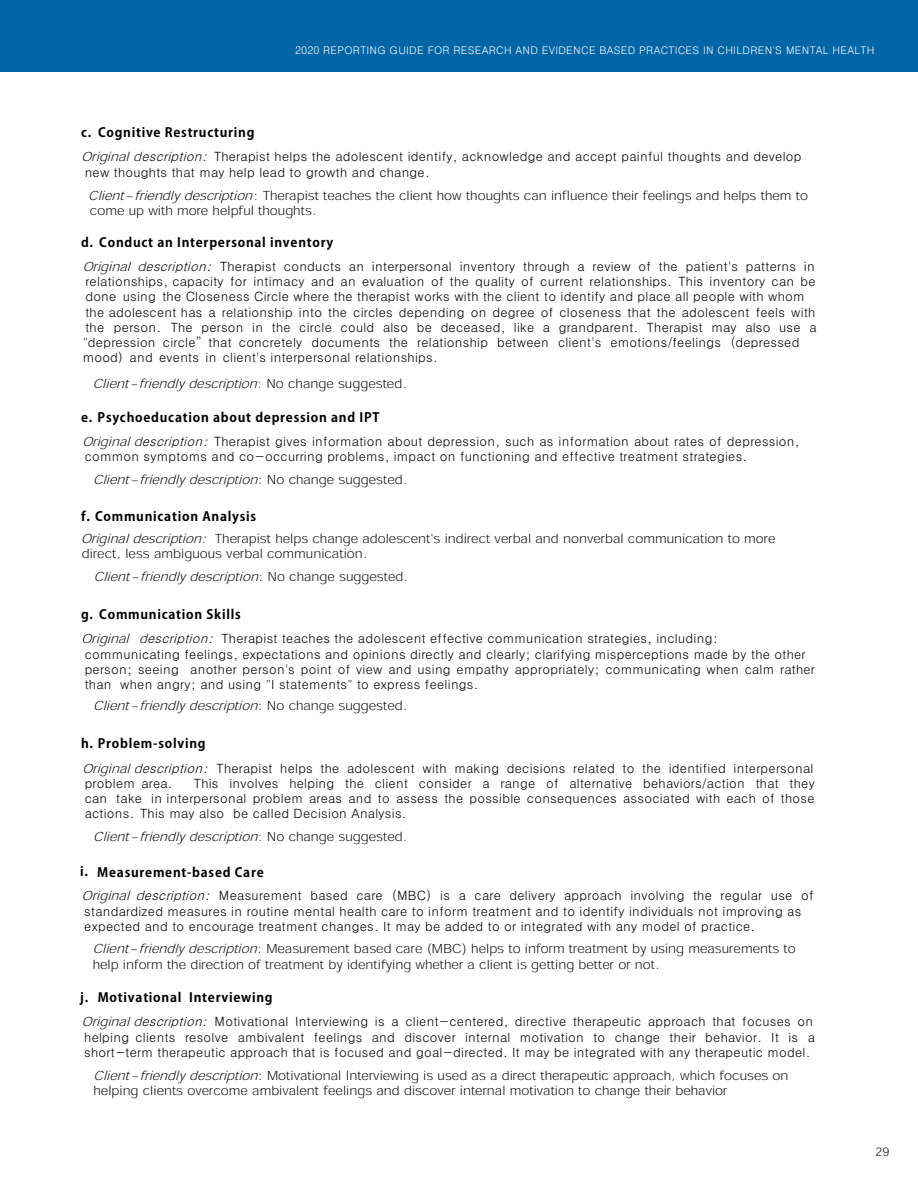
<style>
.page{position:relative;width:918px;height:1188px;background:#fff}
.page>*{position:absolute;margin:0;border:0;box-sizing:border-box;transform-origin:0 0}
.t1{font:300 12.75px/15.3px "Adobe Gothic Std";color:#000}
.t2{font:italic 300 12.75px "Adobe Gothic Std";color:#000}
.t3{font:300 12px "Adobe Gothic Std";color:#000}
.t4{font:300 10.5px "Adobe Gothic Std";color:#fff}
.s1{font-weight:700}
.s2{font-style:italic}
.s3{font-style:normal}
</style>
<div class="page">
<div style="left:0;top:0;width:918px;height:72px;background:#0265a6"></div>
<p class="t4" style="left:295px;top:45px;width:581px">2020 REPORTING GUIDE FOR RESEARCH AND EVIDENCE BASED PRACTICES IN CHILDREN'S MENTAL HEALTH</p>
<p class="t1" style="left:81px;top:121px;width:722px;line-height:24.2px"><span class="s1">c. Cognitive Restructuring<br></span><span class="s2">Originaldescription:</span> Therapist helps the adolescent identify, acknowledge and accept painful thoughts and develop</p>
<p class="t1" style="left:85px;top:161px;width:725px;line-height:22.8px">new thoughts that may help lead to growth and change.<br><span class="s2">Client-friendly description</span>: Therapist teaches the client how thoughts can influence their feelings and helps them to</p>
<p class="t1" style="left:90px;top:202px;width:228px">come up with more helpful thoughts.</p>
<p class="t1" style="left:81px;top:230px;width:736px;line-height:24.2px"><span class="s1">d. Conduct an Interpersonal inventory<br></span><span class="s2">Original description:</span> Therapist conducts an interpersonal inventory through a review of the patient's patterns in</p>
<p class="t1" style="left:83px;top:274px;width:736px">relationships, capacity for intimacy and an evaluation of the quality of current relationships. This inventory can be done using the Closeness Circle where the therapist works with the client to identify and place all people with whom the adolescent has a relationship into the circles depending on degree of closeness that the adolescent feels with the person. The person in the circle could also be deceased, like a grandparent. Therapist may also use a "depression circle”that concretely documents the relationship between client's emotions/feelings (depressed mood) and events in client's interpersonal relationships.</p>
<p class="t2" style="left:93px;top:374px;width:316px">Client-friendly description<span class="s3">: N o c h a n g e s u g g e s t e d .</span></p>
<p class="t1" style="left:81px;top:405px;width:720px;line-height:24.2px"><span class="s1">e. Psychoeducation about depression and IPT<br></span><span class="s2">Originaldescription:</span> Therapist gives information about depression, such as information about rates of depression,</p>
<p class="t1" style="left:93px;top:445px;width:656px;line-height:22.8px;text-indent:-9px">common symptoms and co-occurring problems, impact on functioning and effective treatment strategies.<br><span class="s2">Client-friendly description</span>: N o c h a n g e s u g g e s t e d .</p>
<p class="t1" style="left:81px;top:504px;width:696px;line-height:22px"><span class="s1">f. Communication Analysis<br></span><span class="s2">Originaldescription:</span> Therapist helps change adolescent's indirect verbal and nonverbal communication to more</p>
<p class="t1" style="left:94px;top:541px;width:316px;line-height:22.5px;text-indent:-12px">direct, less ambiguous verbal communication.<br><span class="s2">Client-friendly description</span>: N o c h a n g e s u g g e s t e d .</p>
<p class="t1" style="left:81px;top:602px;width:639px;line-height:24.2px"><span class="s1">g. Communication Skills<br></span><span class="s2">Original description:</span> Therapist teaches the adolescent effective communication strategies, including:</p>
<p class="t1" style="left:85px;top:646px;width:732px">communicating feelings, expectations and opinions directly and clearly; clarifying misperceptions made by the other person; seeing another person's point of view and using empathy appropriately; communicating when calm rather than when angry; and using "I statements" to express feelings.</p>
<p class="t2" style="left:93px;top:697px;width:316px">Client-friendly description<span class="s3">: N o c h a n g e s u g g e s t e d .</span></p>
<p class="t1" style="left:81px;top:732px;width:734px;line-height:24.2px"><span class="s1">h. Problem-solving<br></span><span class="s2">Originaldescription:</span> Therapist helps the adolescent with making decisions related to the identified interpersonal</p>
<p class="t1" style="left:85px;top:776px;width:90px">problem area.</p>
<p class="t1" style="left:85px;top:776px;width:732px;text-align:justify;text-indent:109px">This involves helping the client consider a range of alternative behaviors/action that they can take in interpersonal problem areas and to assess the possible consequences associated with each of those actions. This may also be called Decision Analysis.</p>
<p class="t2" style="left:93px;top:827px;width:316px">Client-friendly description<span class="s3">: N o c h a n g e s u g g e s t e d .</span></p>
<p class="t1" style="left:80px;top:861px;width:735px;line-height:23.1px"><span class="s1">i. Measurement-based Care<br></span><span class="s2">Original description:</span> Measurement based care (MBC) is a care delivery approach involving the regular use of</p>
<p class="t1" style="left:84px;top:903px;width:719px">standardized measures in routine mental health care to inform treatment and to identify individuals not improving as expected and to encourage treatment changes. It may be added to or integrated with any model of practice.</p>
<p class="t1" style="left:93px;top:940px;width:705px"><span class="s2">Client-friendly description</span>: Measurement based care (MBC) helps to inform treatment by using measurements to help inform the direction of treatment by identifying whether a client is getting better or not.</p>
<p class="t1" style="left:80px;top:985px;width:735px;line-height:24.2px"><span class="s1">j. Motivational Interviewing<br></span><span class="s2">Originaldescription:</span> Motivational Interviewing is a client-centered, directive therapeutic approach that focuses on</p>
<p class="t1" style="left:84px;top:1029px;width:732px">helping clients resolve ambivalent feelings and discover internal motivation to change their behavior. It is a short-term therapeutic approach that is focused and goal-directed. It may be integrated with any therapeutic model.</p>
<p class="t1" style="left:93px;top:1067px;width:697px"><span class="s2">Client-friendly description</span>: Motivational Interviewing is used as a direct therapeutic approach, which focuses on helping clients overcome ambivalent feelings and discover internal motivation to change their behavior</p>
<p class="t3" style="left:876px;top:1143px;width:15px">29</p>
</div>
